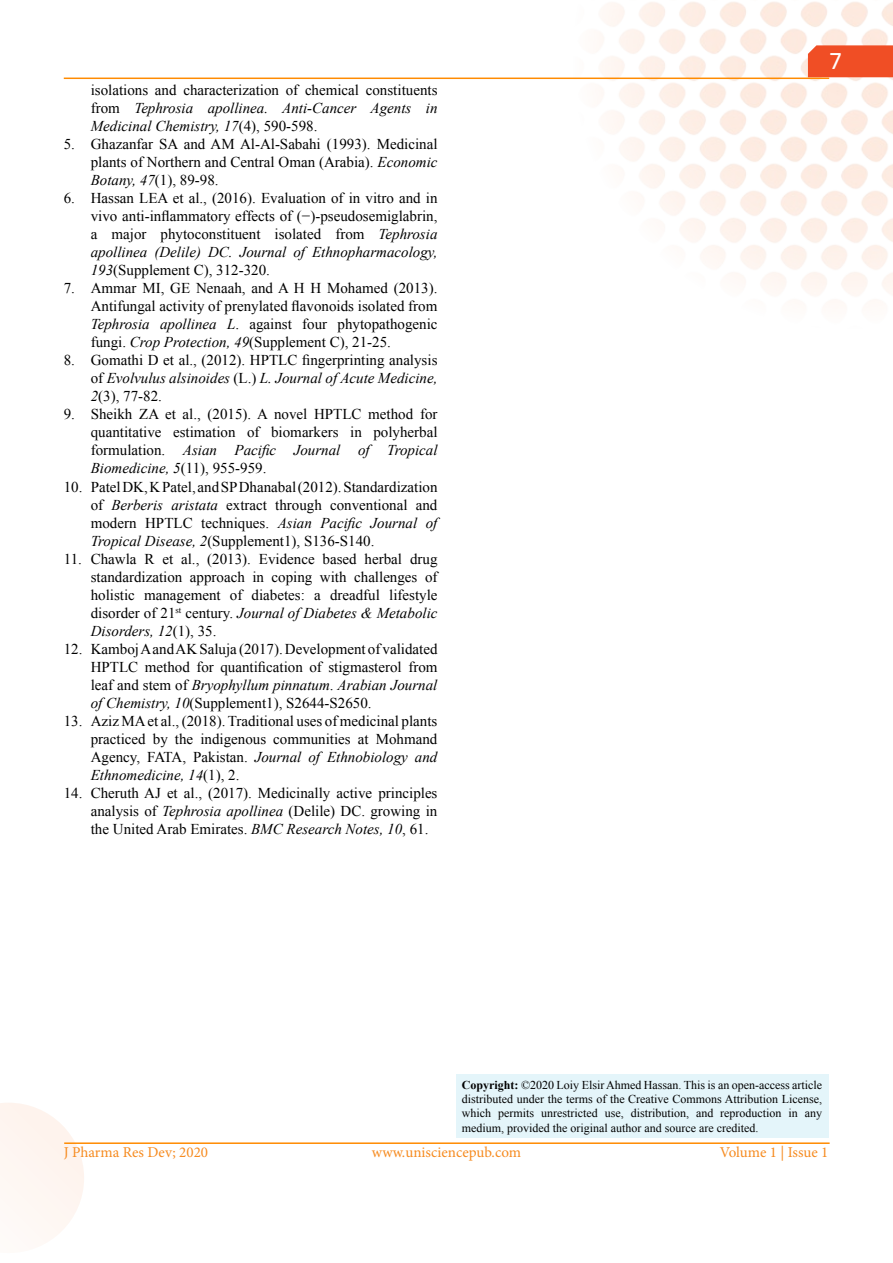
<style>
.page{position:relative;width:893px;height:1263px;background:#fff}
.page>*{position:absolute;margin:0;border:0;box-sizing:border-box;transform-origin:0 0}
.t1{font:25.5px "Calibri";color:#fff}
.t2{font:15px/18px "Times New Roman";color:#000;text-align:justify}
.t3{font:15px "Minion Pro";color:#f68b20}
.t4{font:12px/14.4px "Times New Roman";color:#000;text-align:justify}
.s1{font-style:italic}
.s2{font-weight:700}
</style>
<div class="page">
<svg style="left:0;top:1103px;width:84px;height:135px"></svg>
<img style="left:571px;top:2px;width:322px;height:294px">
<div style="left:808px;top:45px;width:85px;height:32px;background:#f04e25"></div>
<hr style="left:64px;top:1142px;width:766px;height:2px;background:#ff8b01">
<hr style="left:64px;top:78px;width:765px;height:1px;background:#ff8b01">
<div style="left:456px;top:1074px;width:372px;height:64px;background:#e4f5fa"></div>
<p class="t2" style="left:91px;top:81px;width:348px">isolations and characterization of chemical constituents from <span class="s1">Tephrosia apollinea. Anti-Cancer Agents in Medicinal Chemistry, 17</span>(4), 590-598.</p>
<p class="t2" style="left:91px;top:135px;width:348px;text-indent:-27px">5. Ghazanfar SA and AM Al-Al-Sabahi (1993). Medicinal plants of Northern and Central Oman (Arabia). <span class="s1">Economic Botany, 47</span>(1), 89-98.</p>
<p class="t2" style="left:91px;top:189px;width:348px;text-indent:-27px">6. Hassan LEA et al., (2016). Evaluation of in vitro and in vivo anti-inflammatory effects of (−)-pseudosemiglabrin, a major phytoconstituent isolated from <span class="s1">Tephrosia apollinea (Delile) DC. Journal of Ethnopharmacology, 193</span>(Supplement C), 312-320.</p>
<p class="t2" style="left:91px;top:279px;width:348px;text-indent:-27px">7. Ammar MI, GE Nenaah, and A H H Mohamed (2013).<br>Antifungal activity of prenylated flavonoids isolated from <span class="s1">Tephrosia apollinea L</span>. against four phytopathogenic fungi. <span class="s1">Crop Protection, 49</span>(Supplement C), 21-25.</p>
<p class="t2" style="left:91px;top:351px;width:348px;text-indent:-27px">8. Gomathi D et al., (2012). HPTLC fingerprinting analysis of <span class="s1">Evolvulus alsinoides</span> (L.) <span class="s1">L. Journal of Acute Medicine, 2</span>(3), 77-82.</p>
<p class="t2" style="left:91px;top:405px;width:348px;text-indent:-27px">9. Sheikh ZA et al., (2015). A novel HPTLC method for quantitative estimation of biomarkers in polyherbal formulation. <span class="s1">Asian Pacific Journal of Tropical Biomedicine, 5</span>(11), 955-959.</p>
<p class="t2" style="left:91px;top:477px;width:348px;text-indent:-27px">10. Patel DK, K Patel, and SP Dhanabal (2012). Standardization of <span class="s1">Berberis aristata</span> extract through conventional and modern HPTLC techniques. <span class="s1">Asian Pacific Journal of Tropical Disease, 2</span>(Supplement1), S136-S140.</p>
<p class="t2" style="left:91px;top:549px;width:348px;text-indent:-27px">11. Chawla R et al., (2013). Evidence based herbal drug standardization approach in coping with challenges of holistic management of diabetes: a dreadful lifestyle disorder of 21<sup>st</sup> century. <span class="s1">Journal of Diabetes &amp; Metabolic Disorders, 12</span>(1), 35.</p>
<p class="t2" style="left:91px;top:639px;width:348px;text-indent:-27px">12. Kamboj A and AK Saluja (2017). Development of validated HPTLC method for quantification of stigmasterol from leaf and stem of <span class="s1">Bryophyllum pinnatum</span>. <span class="s1">Arabian Journal of Chemistry, 10</span>(Supplement1), S2644-S2650.</p>
<p class="t2" style="left:91px;top:711px;width:348px;text-indent:-27px">13. Aziz MA et al., (2018). Traditional uses of medicinal plants practiced by the indigenous communities at Mohmand Agency, FATA, Pakistan. <span class="s1">Journal of Ethnobiology and Ethnomedicine, 14</span>(1), 2.</p>
<p class="t2" style="left:91px;top:783px;width:348px;text-indent:-27px">14. Cheruth AJ et al., (2017). Medicinally active principles analysis of <span class="s1">Tephrosia apollinea</span> (Delile) DC. growing in the United Arab Emirates. <span class="s1">BMC Research Notes, 10</span>, 61.</p>
<h1 class="t1" style="left:829px;top:44px;width:14px">7</h1>
<p class="t4" style="left:462px;top:1077px;width:362px"><span class="s2">Copyright:</span> ©2020 Loiy Elsir Ahmed Hassan. This is an open-access article distributed under the terms of the Creative Commons Attribution License, which permits unrestricted use, distribution, and reproduction in any medium, provided the original author and source are credited.</p>
<p class="t3" style="left:64px;top:1142px;width:146px">J Pharma Res Dev; 2020</p>
<p class="t3" style="left:372px;top:1142px;width:151px">www.unisciencepub.com</p>
<p class="t3" style="left:720px;top:1142px;width:110px">Volume 1 | Issue 1</p>
</div>
